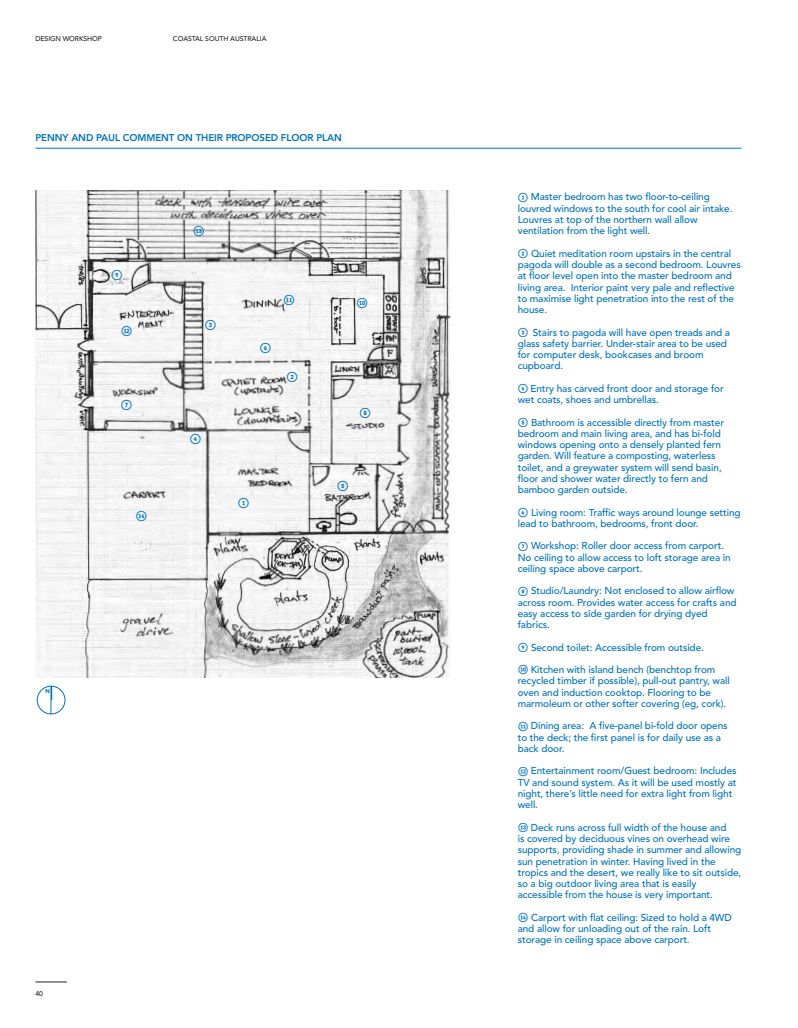
<style>
.page{position:relative;width:798px;height:1028px;background:#fff}
.page>*{position:absolute;margin:0;border:0;box-sizing:border-box;transform-origin:0 0}
.CAPTION{font:13.75px "Katarine Numbers";color:#0072bc}
.NUMBERS{font:13.75px "Katarine Numbers";color:#0072bc}
.CAPTION-2{font:500 10px/11.2px "Avenir LT Std";letter-spacing:-.01em;color:#0072bc}
.PAGE_TITLE_A{font:800 9.75px "Avenir LT Std";letter-spacing:-.01em;color:#0072bc}
.RUNNING_HEADS{font:500 6.88px "Avenir LT Std";letter-spacing:-.01em;color:#231f20}
.s1{font-family:"Katarine Numbers";font-weight:400;font-size:12.5px}
</style>
<div class="page">
<hr style="left:35px;top:981px;width:32px;height:1px;background:#231f20">
<img style="left:35px;top:191px;width:415px;height:486px">
<hr style="left:35px;top:148px;width:706px;height:1px;background:#0072bc">
<svg style="left:46px;top:686px;width:6px;height:28px"></svg>
<div style="left:37px;top:686px;width:28px;height:28px;border:1px solid #0072bc;border-radius:50%"></div>
<svg style="left:287px;top:371px;width:10px;height:11px"></svg>
<svg style="left:337px;top:480px;width:11px;height:11px"></svg>
<svg style="left:260px;top:342px;width:11px;height:11px"></svg>
<svg style="left:360px;top:407px;width:10px;height:11px"></svg>
<svg style="left:190px;top:433px;width:11px;height:11px"></svg>
<svg style="left:205px;top:320px;width:10px;height:10px"></svg>
<svg style="left:121px;top:400px;width:11px;height:10px"></svg>
<p class="RUNNING_HEADS" style="left:35px;top:34px;width:68px">DESIGN WORKSHOP</p>
<p class="RUNNING_HEADS" style="left:173px;top:34px;width:95px">COASTAL SOUTH AUSTRALIA</p>
<p class="PAGE_TITLE_A" style="left:35px;top:132px;width:308px">PENNY AND PAUL COMMENT ON THEIR PROPOSED FLOOR PLAN</p>
<p class="NUMBERS" style="left:111px;top:267px;width:13px">À</p>
<p class="CAPTION" style="left:121px;top:323px;width:13px">|‘</p>
<p class="CAPTION" style="left:193px;top:223px;width:13px">|’</p>
<p class="CAPTION" style="left:283px;top:293px;width:13px">|ô</p>
<p class="NUMBERS" style="left:356px;top:295px;width:13px">|ó</p>
<p class="CAPTION" style="left:135px;top:508px;width:13px">|“</p>
<p class="NUMBERS" style="left:238px;top:495px;width:13px">¸</p>
<p class="RUNNING_HEADS" style="left:35px;top:989px;width:9px">40</p>
<p class="CAPTION-2" style="left:517px;top:192px;width:216px"><span class="s1">¸</span> Master bedroom has two floor-to-ceiling louvred windows to the south for cool air intake.<br>Louvres at top of the northern wall allow ventilation from the light well.</p>
<p class="CAPTION-2" style="left:517px;top:248px;width:224px"><span class="s1">¹</span> Quiet meditation room upstairs in the central pagoda will double as a second bedroom. Louvres at floor level open into the master bedroom and living area. Interior paint very pale and reflective to maximise light penetration into the rest of the house.</p>
<p class="CAPTION-2" style="left:517px;top:327px;width:214px"><span class="s1">º</span> Stairs to pagoda will have open treads and a glass safety barrier. Under-stair area to be used for computer desk, bookcases and broom cupboard.</p>
<p class="CAPTION-2" style="left:517px;top:383px;width:207px"><span class="s1">»</span> Entry has carved front door and storage for wet coats, shoes and umbrellas.</p>
<p class="CAPTION-2" style="left:517px;top:417px;width:208px"><span class="s1">¼</span> Bathroom is accessible directly from master bedroom and main living area, and has bi-fold windows opening onto a densely planted fern garden. Will feature a composting, waterless toilet, and a greywater system will send basin, floor and shower water directly to fern and bamboo garden outside.</p>
<p class="CAPTION-2" style="left:517px;top:507px;width:224px"><span class="s1">½</span> Living room: Traffic ways around lounge setting lead to bathroom, bedrooms, front door.</p>
<p class="CAPTION-2" style="left:517px;top:540px;width:214px"><span class="s1">¾</span> Workshop: Roller door access from carport.<br>No ceiling to allow access to loft storage area in ceiling space above carport.</p>
<p class="CAPTION-2" style="left:517px;top:585px;width:220px"><span class="s1">¿</span> Studio/Laundry: Not enclosed to allow airflow across room. Provides water access for crafts and easy access to side garden for drying dyed fabrics.</p>
<p class="CAPTION-2" style="left:517px;top:642px;width:187px"><span class="s1">À</span> Second toilet: Accessible from outside.</p>
<p class="CAPTION-2" style="left:517px;top:664px;width:213px"><span class="s1">|ó</span> Kitchen with island bench (benchtop from recycled timber if possible), pull-out pantry, wall oven and induction cooktop. Flooring to be marmoleum or other softer covering (eg, cork).</p>
<p class="CAPTION-2" style="left:517px;top:720px;width:211px"><span class="s1">|ô</span> Dining area: A five-panel bi-fold door opens to the deck; the first panel is for daily use as a back door.</p>
<p class="CAPTION-2" style="left:517px;top:765px;width:220px"><span class="s1">|‘</span> Entertainment room/Guest bedroom: Includes TV and sound system. As it will be used mostly at night, there’s little need for extra light from light well.</p>
<p class="CAPTION-2" style="left:517px;top:822px;width:225px"><span class="s1">|’</span> Deck runs across full width of the house and<br>is covered by deciduous vines on overhead wire supports, providing shade in summer and allowing sun penetration in winter. Having lived in the tropics and the desert, we really like to sit outside, so a big outdoor living area that is easily accessible from the house is very important.</p>
<p class="CAPTION-2" style="left:517px;top:912px;width:215px"><span class="s1">|“</span> Carport with flat ceiling: Sized to hold a 4WD and allow for unloading out of the rain. Loft storage in ceiling space above carport.</p>
</div>
